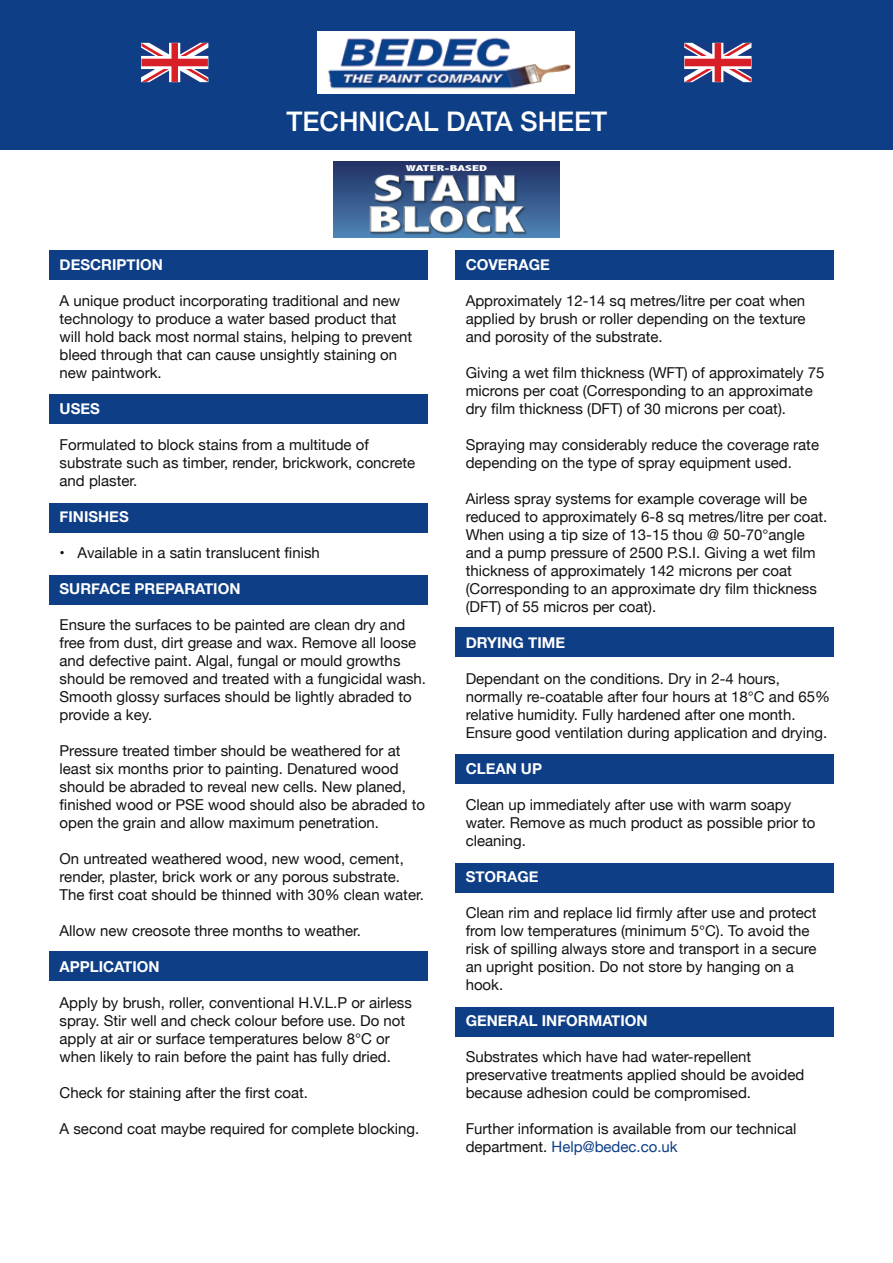
<style>
.page{position:relative;width:893px;height:1263px;background:#fff}
.page>*{position:absolute;margin:0;border:0;box-sizing:border-box;transform-origin:0 0}
.t1{font:500 27px "Helvetica Neue";color:#fff}
.t2{font:15px/18px "Helvetica Neue";color:#121212}
.t3{font:700 15px "Helvetica Neue";color:#fff}
.t4{font:800 condensed 8.55px "Abadi";color:#fff;scale:1.76 1}
.s1{color:#0e3e85}
</style>
<div class="page">
<div style="left:49px;top:250px;width:378px;height:30px;background:#0e3e85"></div>
<div style="left:49px;top:394px;width:378px;height:30px;background:#0e3e85"></div>
<div style="left:49px;top:503px;width:378px;height:30px;background:#0e3e85"></div>
<div style="left:49px;top:575px;width:378px;height:30px;background:#0e3e85"></div>
<div style="left:49px;top:951px;width:378px;height:30px;background:#0e3e85"></div>
<div style="left:455px;top:250px;width:378px;height:30px;background:#0e3e85"></div>
<div style="left:455px;top:627px;width:378px;height:30px;background:#0e3e85"></div>
<div style="left:455px;top:754px;width:378px;height:30px;background:#0e3e85"></div>
<div style="left:455px;top:863px;width:378px;height:29px;background:#0e3e85"></div>
<div style="left:455px;top:1007px;width:378px;height:30px;background:#0e3e85"></div>
<div style="left:334px;top:161px;width:225px;height:77px;background:linear-gradient(to bottom,#213063,#4e84b6)"></div>
<img style="left:373px;top:161px;width:174px;height:27px">
<img style="left:366px;top:188px;width:187px;height:50px">
<div style="left:0;top:0;width:893px;height:149px;background:#0e3e85"></div>
<img style="left:318px;top:32px;width:257px;height:61px">
<svg style="left:141px;top:43px;width:67px;height:39px"></svg>
<svg style="left:684px;top:43px;width:67px;height:39px"></svg>
<h1 class="t1" style="left:287px;top:100px;width:315px">TECHNICAL DATA SHEET</h1>
<p class="t4" style="left:406px;top:163px;width:48px">WATER-BASED</p>
<p class="t3" style="left:60px;top:253px;width:105px">DESCRIPTION</p>
<p class="t2" style="left:60px;top:293px;width:354px">A unique product incorporating traditional and new technology to produce a water based product that will hold back most normal stains, helping to prevent bleed through that can cause unsightly staining on new paintwork.</p>
<p class="t3" style="left:60px;top:397px;width:42px">USES</p>
<p class="t2" style="left:60px;top:437px;width:357px">Formulated to block stains from a multitude of substrate such as timber, render, brickwork, concrete and plaster.</p>
<p class="t3" style="left:60px;top:505px;width:71px">FINISHES</p>
<p class="t2" style="left:60px;top:545px;width:262px">• Available in a satin translucent finish</p>
<p class="t3" style="left:60px;top:577px;width:182px">SU RFACE PREPARATION</p>
<p class="t2" style="left:60px;top:617px;width:368px">Ensure the surfaces to be painted are clean dry and free from dust, dirt grease and wax. Remove all loose and defective paint. Algal, fungal or mould growths should be removed and treated with a fungicidal wash.<br>Smooth glossy surfaces should be lightly abraded to provide a key.</p>
<p class="t2" style="left:60px;top:743px;width:367px">Pressure treated timber should be weathered for at least six months prior to painting. Denatured wood should be abraded to reveal new cells. New planed, finished wood or PSE wood should also be abraded to open the grain and allow maximum penetration.</p>
<p class="t2" style="left:60px;top:851px;width:366px">On untreated weathered wood, new wood, cement, render, plaster, brick work or any porous substrate.<br>The first coat should be thinned with 30% clean water.</p>
<p class="t2" style="left:60px;top:923px;width:303px">Allow new creosote three months to weather.</p>
<p class="t3" style="left:60px;top:955px;width:101px">APPLICATION</p>
<p class="t2" style="left:60px;top:995px;width:354px">Apply by brush, roller, conventional H.V.L.P or airless spray. Stir well and check colour before use. Do not apply at air or surface temperatures below 8°C or when likely to rain before the paint has fully dried.</p>
<p class="t2" style="left:60px;top:1085px;width:250px">Check for staining after the first coat.</p>
<p class="t2" style="left:60px;top:1121px;width:361px">A second coat maybe required for complete blocking.</p>
<p class="t3" style="left:466px;top:253px;width:86px">COVERAGE</p>
<p class="t2" style="left:466px;top:293px;width:341px;text-align:justify">Approximately 12-14 sq metres/litre per coat when applied by brush or roller depending on the texture and porosity of the substrate.</p>
<p class="t2" style="left:466px;top:365px;width:360px">Giving a wet film thickness (WFT) of approximately 75 microns per coat (Corresponding to an approximate dry film thickness (DFT) of 30 microns per coat).</p>
<p class="t2" style="left:466px;top:437px;width:355px">Spraying may considerably reduce the coverage rate depending on the type of spray equipment used.</p>
<p class="t2" style="left:466px;top:491px;width:363px">Airless spray systems for example coverage will be reduced to approximately 6-8 sq metres/litre per coat.<br>When using a tip size of 13-15 thou @ 50-70°angle and a pump pressure of 2500 P.S.I. Giving a wet film thickness of approximately 142 microns per coat (Corresponding to an approximate dry film thickness (DFT) of 55 micros per coat).</p>
<p class="t3" style="left:466px;top:631px;width:101px">DRYING TIME</p>
<p class="t2" style="left:466px;top:671px;width:366px">Dependant on the conditions. Dry in 2-4 hours, normally re-coatable after four hours at 18°C and 65% relative humidity. Fully hardened after one month.<br>Ensure good ventilation during application and drying.</p>
<p class="t3" style="left:466px;top:757px;width:78px">CLEAN UP</p>
<p class="t2" style="left:466px;top:797px;width:351px">Clean up immediately after use with warm soapy water. Remove as much product as possible prior to cleaning.</p>
<p class="t3" style="left:466px;top:865px;width:74px">STORAGE</p>
<p class="t2" style="left:466px;top:905px;width:352px">Clean rim and replace lid firmly after use and protect from low temperatures (minimum 5°C). To avoid the risk of spilling always store and transport in a secure an upright position. Do not store by hanging on a hook.</p>
<p class="t3" style="left:466px;top:1009px;width:183px">GENERAL INFORMATION</p>
<p class="t2" style="left:466px;top:1049px;width:340px">Substrates which have had water-repellent preservative treatments applied should be avoided because adhesion could be compromised.</p>
<p class="t2" style="left:466px;top:1121px;width:332px">Further information is available from our technical department. <span class="s1">Help@bedec.co.uk</span></p>
</div>
